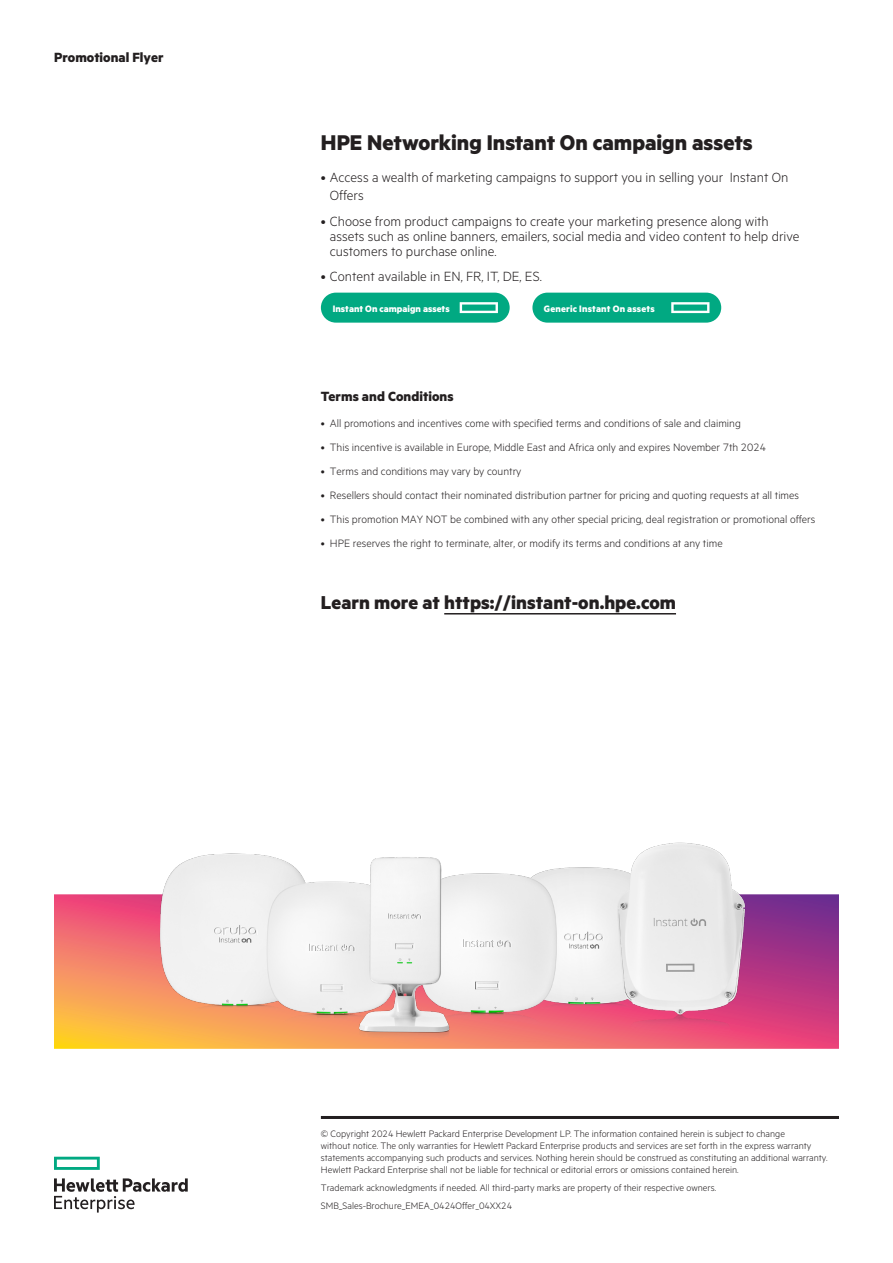
<style>
.page{position:relative;width:893px;height:1263px;background:#fff}
.page>*{position:absolute;margin:0;border:0;box-sizing:border-box;transform-origin:0 0}
.Body_subheadline_MetricHPE_Bold_14_15_pt{font:700 24px "Metric HPE";color:#231f20}
.CTA_MetricHPE_Bold_16_17{font:700 21px "Metric HPE";color:#231f20}
.t1{font:300 15px/14.7px "Metric HPE";color:#231f20}
.Body_text_before_bullet_MetricHPE_Light_{font:700 15px "Metric HPE";color:#231f20}
.t2{font:300 12px "Metric HPE";color:#231f20}
.Copyright_without_legal_line{font:300 10.5px/12px "Metric HPE";color:#231f20}
.Body_subheadline_MetricHPE_Bold_14_15_pt-2{font:700 10.5px "Metric HPE";color:#fff}
</style>
<div class="page">
<svg style="left:54px;top:894px;width:785px;height:155px;background:#d36270"></svg>
<svg style="left:54px;top:1157px;width:46px;height:13px"></svg>
<svg style="left:54px;top:1178px;width:134px;height:34px"></svg>
<hr style="left:321px;top:1116px;width:518px;height:3px;background:#231f20">
<div style="left:321px;top:293px;width:189px;height:30px;background:#01a982;border-radius:15px"></div>
<svg style="left:460px;top:302px;width:38px;height:11px"></svg>
<div style="left:532px;top:293px;width:189px;height:30px;background:#01a982;border-radius:15px"></div>
<svg style="left:671px;top:302px;width:38px;height:11px"></svg>
<img style="left:133px;top:842px;width:634px;height:207px">
<hr style="left:444px;top:613px;width:232px;height:1px;background:#231f20">
<p class="Body_text_before_bullet_MetricHPE_Light_" style="left:54px;top:48px;width:111px">Promotional Flyer</p>
<p class="Body_subheadline_MetricHPE_Bold_14_15_pt" style="left:321px;top:128px;width:433px">HPE Networking Instant On campaign assets</p>
<p class="t1" style="left:330px;top:168px;width:460px;line-height:18px;text-indent:-9px">• Access a wealth of marketing campaigns to support you in selling your Instant On<br>Offers</p>
<p class="t1" style="left:330px;top:213px;width:471px;text-indent:-9px">• Choose from product campaigns to create your marketing presence along with assets such as online banners, emailers, social media and video content to help drive customers to purchase online.</p>
<p class="t1" style="left:321px;top:269px;width:222px">• Content available in EN, FR, IT, DE, ES.</p>
<p class="Body_subheadline_MetricHPE_Bold_14_15_pt-2" style="left:333px;top:302px;width:118px">Instant On campaign assets</p>
<p class="Body_subheadline_MetricHPE_Bold_14_15_pt-2" style="left:544px;top:302px;width:112px">Generic Instant On assets</p>
<p class="Body_text_before_bullet_MetricHPE_Light_" style="left:321px;top:387px;width:134px">Terms and Conditions</p>
<p class="t2" style="left:321px;top:416px;width:421px">• All promotions and incentives come with specified terms and conditions of sale and claiming</p>
<p class="t2" style="left:321px;top:440px;width:447px">• This incentive is available in Europe, Middle East and Africa only and expires November 7th 2024</p>
<p class="t2" style="left:321px;top:464px;width:202px">• Terms and conditions may vary by country</p>
<p class="t2" style="left:321px;top:488px;width:480px">• Resellers should contact their nominated distribution partner for pricing and quoting requests at all times</p>
<p class="t2" style="left:321px;top:512px;width:496px">• This promotion MAY NOT be combined with any other special pricing, deal registration or promotional offers</p>
<p class="t2" style="left:321px;top:536px;width:403px">• HPE reserves the right to terminate, alter, or modify its terms and conditions at any time</p>
<p class="CTA_MetricHPE_Bold_16_17" style="left:321px;top:590px;width:357px">Learn more at https://instant-on.hpe.com</p>
<p class="Copyright_without_legal_line" style="left:321px;top:1127px;width:508px">© Copyright 2024 Hewlett Packard Enterprise Development LP. The information contained herein is subject to change<br>without notice. The only warranties for Hewlett Packard Enterprise products and services are set forth in the express warranty statements accompanying such products and services. Nothing herein should be construed as constituting an additional warranty.<br>Hewlett Packard Enterprise shall not be liable for technical or editorial errors or omissions contained herein.</p>
<p class="Copyright_without_legal_line" style="left:321px;top:1178px;width:397px;line-height:18px">Trademark acknowledgments if needed. All third-party marks are property of their respective owners.<br>SMB_Sales-Brochure_EMEA_0424Offer_04XX24</p>
</div>
